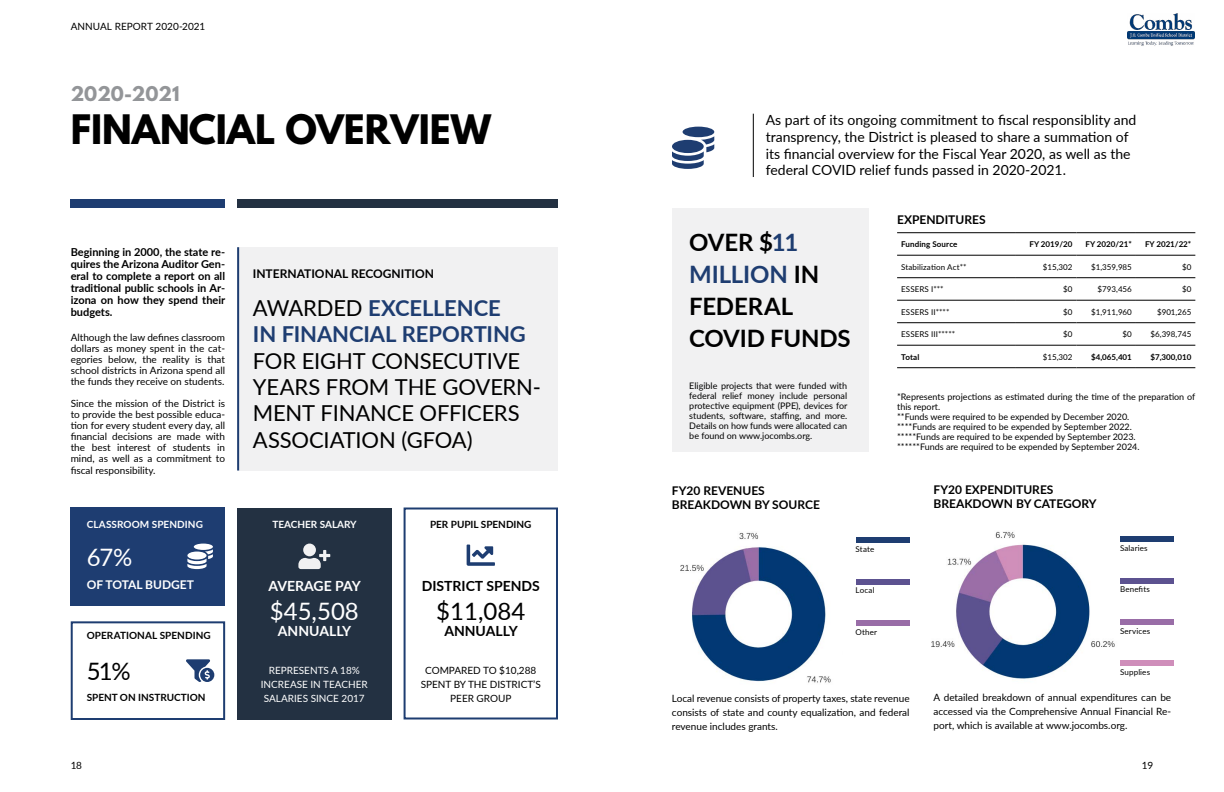
<style>
.page{position:relative;width:1224px;height:792px;background:#fff}
.page>*{position:absolute;margin:0;border:0;box-sizing:border-box;transform-origin:0 0}
.t1{font:700 36px "League Spartan";color:#000}
.t2{font:700 24px/32px "Lato";letter-spacing:-.005em;color:#000}
.t3{font:24px "Lato";color:#000}
.t4{font:24px "Lato";color:#fff}
.t5{font:22px/26.4px "Lato";letter-spacing:-.01em;color:#000}
.t6{font:700 22px/26.4px "Lato";letter-spacing:-.005em;color:#1e3d71}
.t7{font:700 18px "League Spartan";color:#939598}
.t8{font:14px/16.8px "Lato";color:#000}
.t9{font:700 14px "Lato";color:#000}
.t10{font:700 14px "Lato";color:#fff}
.t11{font:700 12px/14.4px "Lato";color:#000}
.t12{font:700 12px "Lato";color:#fff}
.t13{font:700 11px/12px "Lato";color:#000;text-align:justify}
.t14{font:10px/11px "Lato";color:#000;text-align:justify}
.t15{font:700 10px "Lato";color:#000}
.t16{font:10px/14px "Lato";color:#fff;text-align:center}
.t17{font:700 10px "Lato";color:#fff}
.t18{font:9px/10px "Lato";color:#000}
.t19{font:8px "Lato";letter-spacing:.015em;color:#000}
.t20{font:700 8px "Lato";color:#000}
.s1{font-weight:400;color:#000}
.s2{color:#1e3d71}
</style>
<div class="page">
<div style="left:404px;top:508px;width:154px;height:212px;border:2px solid #1e3d71"></div>
<div style="left:237px;top:508px;width:155px;height:212px;background:#233142"></div>
<div style="left:237px;top:247px;width:321px;height:223px;background:#f1f1f2"></div>
<div style="left:71px;top:199px;width:154px;height:8px;background:#1e3d71"></div>
<div style="left:71px;top:621px;width:154px;height:99px;border:2px solid #1e3d71"></div>
<div style="left:71px;top:507px;width:154px;height:99px;background:#1e3d71"></div>
<div style="left:237px;top:199px;width:321px;height:8px;background:#233142"></div>
<hr style="left:237px;top:247px;width:2px;height:224px;background:#1e3d71">
<div style="left:672px;top:208px;width:196px;height:244px;background:#f1f1f2"></div>
<img style="left:680px;top:532px;width:151px;height:151px">
<div style="left:856px;top:537px;width:54px;height:6px;background:#1e3d71"></div>
<div style="left:856px;top:579px;width:54px;height:5px;background:#5c5290"></div>
<div style="left:856px;top:620px;width:54px;height:6px;background:#996da7"></div>
<hr style="left:753px;top:114px;width:1px;height:63px;background:#000">
<svg style="left:672px;top:127px;width:42px;height:42px"></svg>
<div style="left:1120px;top:537px;width:54px;height:5px;background:#1e3d71"></div>
<div style="left:1120px;top:578px;width:54px;height:6px;background:#5c5290"></div>
<div style="left:1120px;top:619px;width:54px;height:6px;background:#996da7"></div>
<div style="left:1120px;top:661px;width:54px;height:5px;background:#cf8eba"></div>
<img style="left:931px;top:531px;width:184px;height:148px">
<hr style="left:897px;top:278px;width:119px;height:1px;background:#000">
<hr style="left:1016px;top:278px;width:61px;height:1px;background:#000">
<hr style="left:1077px;top:278px;width:59px;height:1px;background:#000">
<hr style="left:1136px;top:278px;width:59px;height:1px;background:#000">
<hr style="left:897px;top:300px;width:119px;height:1px;background:#000">
<hr style="left:1016px;top:300px;width:61px;height:1px;background:#000">
<hr style="left:1077px;top:300px;width:59px;height:1px;background:#000">
<hr style="left:1136px;top:300px;width:59px;height:1px;background:#000">
<hr style="left:897px;top:323px;width:119px;height:1px;background:#000">
<hr style="left:1016px;top:323px;width:61px;height:1px;background:#000">
<hr style="left:1077px;top:323px;width:59px;height:1px;background:#000">
<hr style="left:1136px;top:323px;width:59px;height:1px;background:#000">
<hr style="left:897px;top:345px;width:119px;height:1px;background:#000">
<hr style="left:1016px;top:345px;width:61px;height:1px;background:#000">
<hr style="left:1077px;top:345px;width:59px;height:1px;background:#000">
<hr style="left:1136px;top:345px;width:59px;height:1px;background:#000">
<hr style="left:897px;top:368px;width:119px;height:1px;background:#000">
<hr style="left:1016px;top:368px;width:61px;height:1px;background:#000">
<hr style="left:1077px;top:368px;width:59px;height:1px;background:#000">
<hr style="left:1136px;top:368px;width:59px;height:1px;background:#000">
<hr style="left:897px;top:232px;width:119px;height:1px;background:#000">
<hr style="left:1016px;top:232px;width:61px;height:1px;background:#000">
<hr style="left:1077px;top:232px;width:59px;height:1px;background:#000">
<hr style="left:1136px;top:232px;width:59px;height:1px;background:#000">
<hr style="left:897px;top:255px;width:119px;height:1px;background:#000">
<hr style="left:1016px;top:255px;width:61px;height:1px;background:#000">
<hr style="left:1077px;top:255px;width:59px;height:1px;background:#000">
<hr style="left:1136px;top:255px;width:59px;height:1px;background:#000">
<svg style="left:467px;top:545px;width:28px;height:21px"></svg>
<svg style="left:187px;top:544px;width:26px;height:25px"></svg>
<svg style="left:186px;top:659px;width:28px;height:23px"></svg>
<svg style="left:298px;top:544px;width:32px;height:25px"></svg>
<img style="left:1127px;top:14px;width:67px;height:32px">
<p class="t14" style="left:71px;top:20px;width:136px">ANNUAL REPORT 2020-2021</p>
<h3 class="t7" style="left:71px;top:80px;width:110px">2020-2021</h3>
<h1 class="t1" style="left:71px;top:102px;width:422px">FINANCIAL OVERVIEW</h1>
<p class="t13" style="left:71px;top:246px;width:156px">Beginning in 2000, the state re&shy;quires the Arizona Auditor Gen&shy;eral to complete a report on all traditional public schools in Ar&shy;izona on how they spend their budgets.</p>
<p class="t14" style="left:71px;top:332px;width:156px">Although the law defines classroom dollars as money spent in the cat&shy;egories below, the reality is that school districts in Arizona spend all the funds they receive on students.</p>
<p class="t14" style="left:71px;top:398px;width:156px">Since the mission of the District is to provide the best possible educa&shy;tion for every student every day, all financial decisions are made with the best interest of students in mind, as well as a commitment to</p>
<p class="t14" style="left:71px;top:465px;width:86px">fiscal responsibility.</p>
<p class="t17" style="left:87px;top:517px;width:118px">CLASSROOM SPENDING</p>
<h2 class="t4" style="left:87px;top:540px;width:47px">67%</h2>
<p class="t12" style="left:87px;top:576px;width:109px">OF TOTAL BUDGET</p>
<p class="t15" style="left:87px;top:628px;width:126px">OPERATIONAL SPENDING</p>
<h2 class="t3" style="left:87px;top:654px;width:46px">51%</h2>
<p class="t15" style="left:87px;top:690px;width:120px">SPENT ON INSTRUCTION</p>
<p class="t11" style="left:253px;top:266px;width:183px">INTERNATIONAL RECOGNITION</p>
<h3 class="t6" style="left:253px;top:294px;width:274px"><span class="s1">AWARDED</span> EXCELLENCE<br>IN FINANCIAL REPORTING</h3>
<h3 class="t5" style="left:253px;top:347px;width:290px">FOR EIGHT CONSECUTIVE<br>YEARS FROM THE GOVERN-<br>MENT FINANCE OFFICERS<br>ASSOCIATION (GFOA)</h3>
<p class="t17" style="left:272px;top:517px;width:86px">TEACHER SALARY</p>
<p class="t15" style="left:430px;top:517px;width:103px">PER PUPIL SPENDING</p>
<h3 class="t10" style="left:268px;top:575px;width:94px">AVERAGE PAY</h3>
<h2 class="t4" style="left:270px;top:594px;width:90px">$45,508</h2>
<h3 class="t10" style="left:278px;top:621px;width:75px">ANNUALLY</h3>
<p class="t16" style="left:261px;top:662px;width:108px">REPRESENTS A 18%<br>INCREASE IN TEACHER<br>SALARIES SINCE 2017</p>
<h3 class="t9" style="left:422px;top:575px;width:120px">DISTRICT SPENDS</h3>
<h2 class="t3" style="left:436px;top:594px;width:90px">$11,084</h2>
<h3 class="t9" style="left:444px;top:621px;width:75px">ANNUALLY</h3>
<p class="t14" style="left:421px;top:662px;width:122px;line-height:14px;text-align:center">COMPARED TO $10,288<br>SPENT BY THE DISTRICT’S<br>PEER GROUP</p>
<h3 class="t8" style="left:766px;top:111px;width:372px">As part of its ongoing commitment to fiscal responsiblity and transprency, the District is pleased to share a summation of its financial overview for the Fiscal Year 2020, as well as the federal COVID relief funds passed in 2020-2021.</h3>
<h2 class="t2" style="left:689px;top:225px;width:163px">OVER $<span class="s2">11<br>MILLION</span> IN<br>FEDERAL<br>COVID FUNDS</h2>
<p class="t18" style="left:689px;top:380px;width:160px;text-align:justify">Eligible projects that were funded with federal relief money include personal protective equipment (PPE), devices for students, software, staffing, and more.<br>Details on how funds were allocated can be found on www.jocombs.org.</p>
<p class="t11" style="left:672px;top:483px;width:149px">FY20 REVENUES<br>BREAKDOWN BY SOURCE</p>
<p class="t19" style="left:856px;top:543px;width:20px">State</p>
<p class="t19" style="left:856px;top:585px;width:20px">Local</p>
<p class="t19" style="left:856px;top:626px;width:23px">Other</p>
<p class="t11" style="left:897px;top:212px;width:90px">EXPENDITURES</p>
<p class="t20" style="left:901px;top:238px;width:58px">Funding Source</p>
<p class="t20" style="left:1030px;top:238px;width:44px">FY 2019/20</p>
<p class="t20" style="left:1086px;top:238px;width:48px">FY 2020/21*</p>
<p class="t20" style="left:1145px;top:238px;width:48px">FY 2021/22*</p>
<p class="t19" style="left:901px;top:261px;width:67px">Stabilization Act**</p>
<p class="t19" style="left:1043px;top:261px;width:31px">$15,302</p>
<p class="t19" style="left:1091px;top:261px;width:42px">$1,359,985</p>
<p class="t19" style="left:1182px;top:261px;width:11px">$0</p>
<p class="t19" style="left:901px;top:284px;width:44px">ESSERS I***</p>
<p class="t19" style="left:1063px;top:284px;width:11px">$0</p>
<p class="t19" style="left:1098px;top:284px;width:36px">$793,456</p>
<p class="t19" style="left:1182px;top:284px;width:11px">$0</p>
<p class="t19" style="left:901px;top:306px;width:50px">ESSERS II****</p>
<p class="t19" style="left:1063px;top:306px;width:11px">$0</p>
<p class="t19" style="left:1091px;top:306px;width:42px">$1,911,960</p>
<p class="t19" style="left:1157px;top:306px;width:36px">$901,265</p>
<p class="t19" style="left:901px;top:329px;width:56px">ESSERS III*****</p>
<p class="t19" style="left:1063px;top:329px;width:11px">$0</p>
<p class="t19" style="left:1123px;top:329px;width:11px">$0</p>
<p class="t19" style="left:1151px;top:329px;width:42px">$6,398,745</p>
<p class="t20" style="left:901px;top:351px;width:20px">Total</p>
<p class="t19" style="left:1043px;top:351px;width:31px">$15,302</p>
<p class="t20" style="left:1091px;top:351px;width:42px">$4,065,401</p>
<p class="t20" style="left:1150px;top:351px;width:42px">$7,300,010</p>
<p class="t18" style="left:897px;top:391px;width:300px">*Represents projections as estimated during the time of the preparation of this report.<br>**Funds were required to be expended by December 2020.<br>****Funds are required to be expended by September 2022.<br>*****Funds are required to be expended by September 2023.<br>******Funds are required to be expended by September 2024.</p>
<p class="t11" style="left:934px;top:482px;width:165px">FY20 EXPENDITURES<br>BREAKDOWN BY CATEGORY</p>
<p class="t19" style="left:1120px;top:542px;width:29px">Salaries</p>
<p class="t19" style="left:1120px;top:584px;width:31px">Benefits</p>
<p class="t19" style="left:1120px;top:625px;width:32px">Services</p>
<p class="t19" style="left:1120px;top:667px;width:32px">Supplies</p>
<p class="t14" style="left:672px;top:691px;width:239px;line-height:14px">Local revenue consists of property taxes, state revenue consists of state and county equalization, and federal revenue includes grants.</p>
<p class="t14" style="left:934px;top:690px;width:239px;line-height:14px">A detailed breakdown of annual expenditures can be accessed via the Comprehensive Annual Financial Re&shy;port, which is available at www.jocombs.org.</p>
<p class="t14" style="left:71px;top:759px;width:13px">18</p>
<p class="t14" style="left:1142px;top:759px;width:13px">19</p>
</div>
